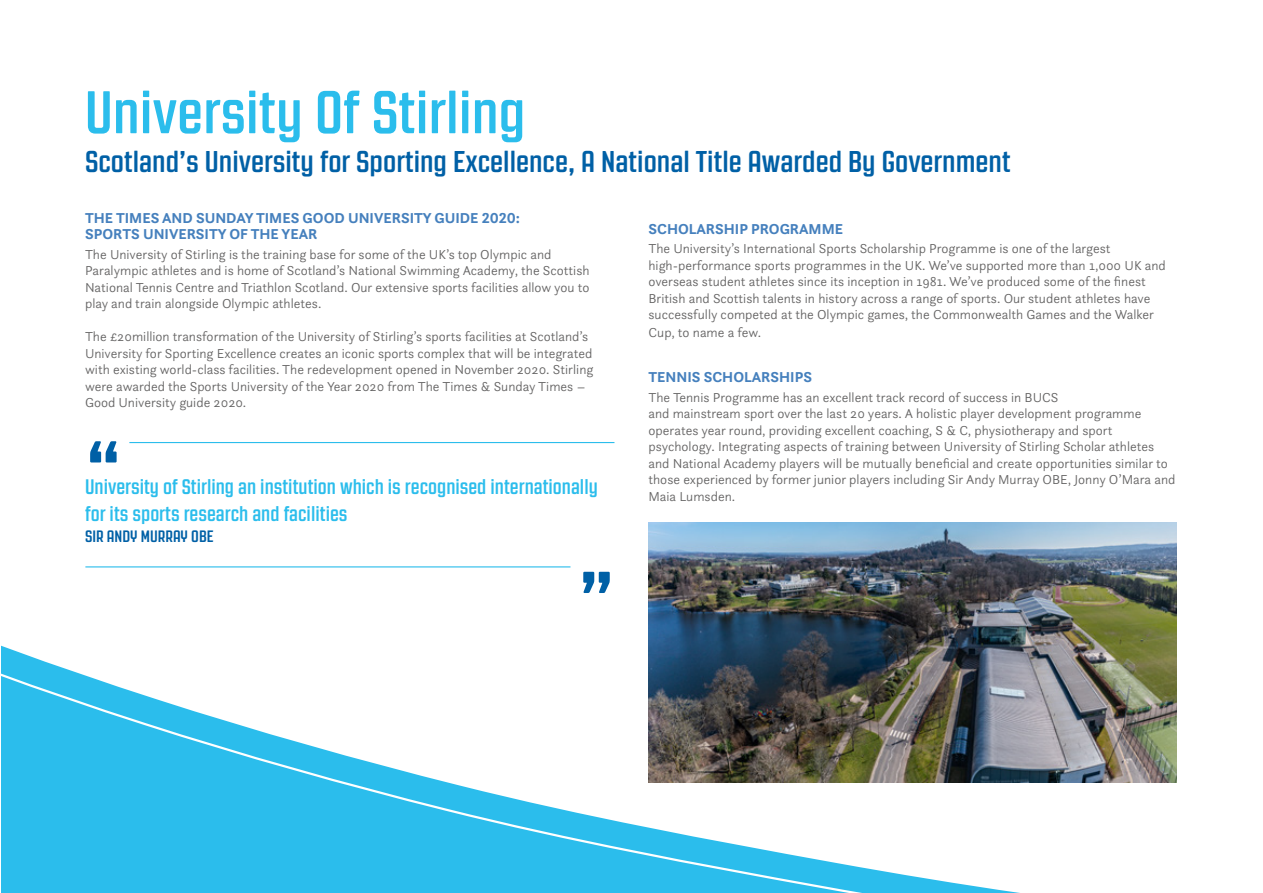
<style>
.page{position:relative;width:1263px;height:893px;background:#fff}
.page>*{position:absolute;margin:0;border:0;box-sizing:border-box;transform-origin:0 0}
.t1{font:700 86.4px "Revolution Gothic";color:#0060a6}
.t2{font:700 60px "Revolution Gothic";color:#2bbdec}
.t3{font:700 30px "Revolution Gothic";color:#0060a6}
.t4{font:700 21px/27px "Revolution Gothic";color:#2bbdec}
.t5{font:700 16.5px "Revolution Gothic";color:#0060a6}
.t6{font:700 15px/16.5px "Questa Sans";color:#4580bd}
.t7{font:300 13.5px/16.5px "Questa Sans";color:#646363}
</style>
<div class="page">
<svg style="left:1px;top:645px;width:1019px;height:248px"></svg>
<img style="left:648px;top:522px;width:529px;height:261px">
<hr style="left:129px;top:442px;width:485px;height:1px;background:#2bbdec">
<hr style="left:85px;top:566px;width:485px;height:1px;background:#2bbdec">
<h2 class="t2" style="left:85px;top:80px;width:442px">University Of Stirling</h2>
<h3 class="t3" style="left:85px;top:146px;width:927px">Scotland’s University for Sporting Excellence, A National Title Awarded By Government</h3>
<p class="t6" style="left:85px;top:209px;width:437px">THE TIMES AND SUNDAY TIMES GOOD UNIVERSITY GUIDE 2020:<br>SPORTS UNIVERSITY OF THE YEAR</p>
<p class="t7" style="left:85px;top:245px;width:506px">The University of Stirling is the training base for some of the UK’s top Olympic and Paralympic athletes and is home of Scotland’s National Swimming Academy, the Scottish National Tennis Centre and Triathlon Scotland. Our extensive sports facilities allow you to play and train alongside Olympic athletes.</p>
<p class="t7" style="left:85px;top:328px;width:510px">The £20million transformation of the University of Stirling’s sports facilities at Scotland’s University for Sporting Excellence creates an iconic sports complex that will be integrated with existing world-class facilities. The redevelopment opened in November 2020. Stirling were awarded the Sports University of the Year 2020 from The Times &amp; Sunday Times – Good University guide 2020.</p>
<p class="t6" style="left:648px;top:220px;width:196px">SCHOLARSHIP PROGRAMME</p>
<p class="t7" style="left:648px;top:240px;width:519px">The University’s International Sports Scholarship Programme is one of the largest high-performance sports programmes in the UK. We’ve supported more than 1,000 UK and overseas student athletes since its inception in 1981. We’ve produced some of the finest British and Scottish talents in history across a range of sports. Our student athletes have successfully competed at the Olympic games, the Commonwealth Games and the Walker</p>
<p class="t7" style="left:648px;top:324px;width:114px">Cup, to name a few.</p>
<p class="t6" style="left:648px;top:369px;width:165px">TENNIS SCHOLARSHIPS</p>
<p class="t7" style="left:648px;top:389px;width:528px">The Tennis Programme has an excellent track record of success in BUCS<br>and mainstream sport over the last 20 years. A holistic player development programme operates year round, providing excellent coaching, S &amp; C, physiotherapy and sport psychology. Integrating aspects of training between University of Stirling Scholar athletes and National Academy players will be mutually beneficial and create opportunities similar to those experienced by former junior players including Sir Andy Murray OBE, Jonny O’Mara and Maia Lumsden.</p>
<h1 class="t1" style="left:85px;top:425px;width:37px">“</h1>
<h3 class="t4" style="left:85px;top:474px;width:514px">University of Stirling an institution which is recognised internationally for its sports research and facilities</h3>
<p class="t5" style="left:85px;top:528px;width:130px">SIR ANDY MURRAY OBE</p>
<h1 class="t1" style="left:614px;top:609px;width:37px;rotate:-180deg">“</h1>
</div>
